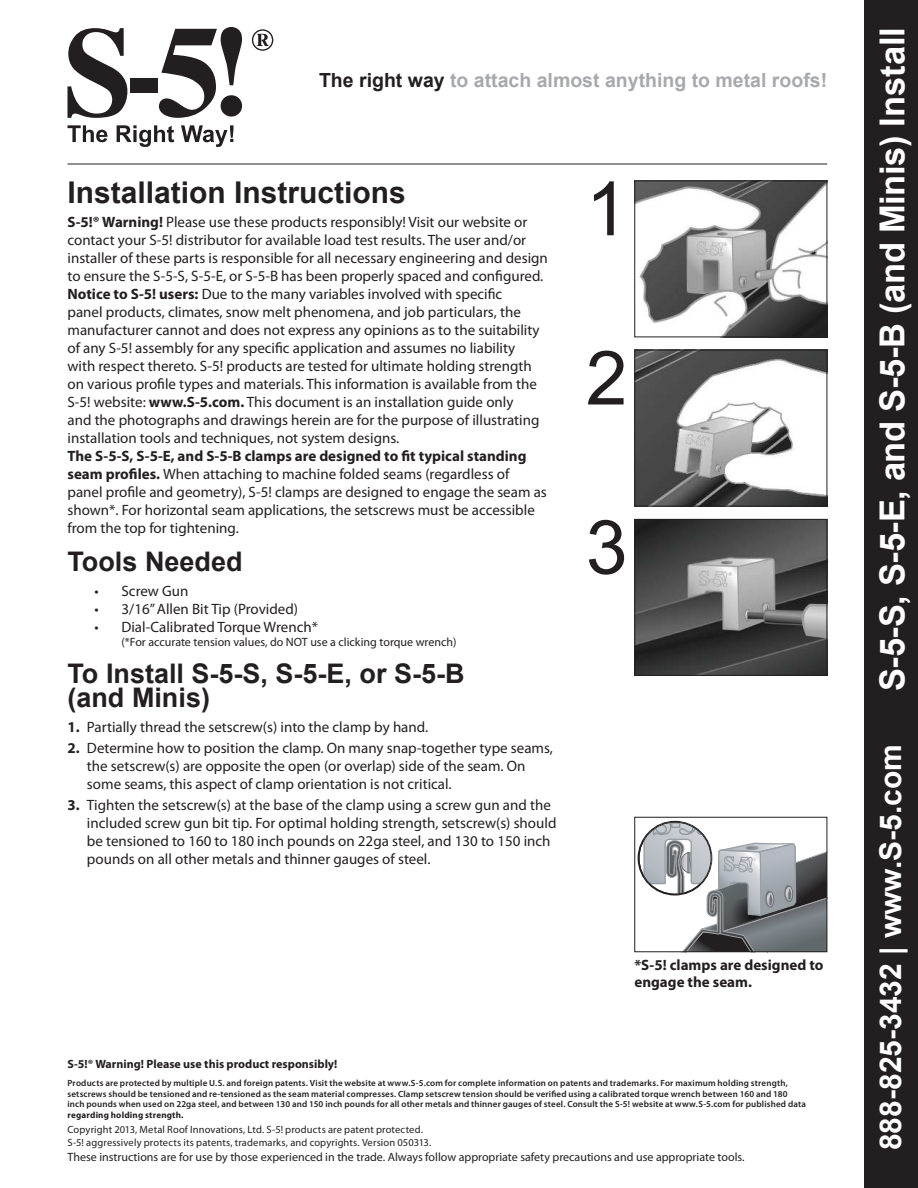
<style>
.page{position:relative;width:918px;height:1188px;background:#fff}
.page>*{position:absolute;margin:0;border:0;box-sizing:border-box;transform-origin:0 0}
.t1{font:75px "Arial";color:#231f20}
.t2{font:700 34.5px "Arial";letter-spacing:-.01em;color:#fff}
.t3{font:700 30px "Arial";color:#fff}
.t4{font:700 30px "Arial";color:#231f20}
.t5{font:700 27px/24px "Arial";color:#231f20}
.t6{font:700 19.5px "Arial";color:#a7a9ac}
.t7{font:15px/18px "Myriad Pro";color:#231f20}
.t8{font:700 15px/16.5px "Myriad Pro";color:#231f20}
.t9{font:12px "Myriad Pro";color:#231f20}
.t10{font:700 12px "Myriad Pro";color:#231f20}
.t11{font:10.5px/12.6px "Myriad Pro";letter-spacing:.01em;color:#231f20}
.t12{font:600 9px/10.8px "Myriad Pro";letter-spacing:.02em;color:#231f20}
.t13{font:700 9px "Myriad Pro";letter-spacing:.02em;color:#231f20}
.s1{color:#231f20}
.s2{font-weight:700}
</style>
<div class="page">
<div style="left:864px;top:0;width:54px;height:1188px;background:#231f20"></div>
<svg style="left:68px;top:125px;width:40px;height:17px"></svg>
<svg style="left:117px;top:125px;width:57px;height:22px"></svg>
<svg style="left:181px;top:125px;width:53px;height:22px"></svg>
<svg style="left:68px;top:28px;width:59px;height:90px"></svg>
<div style="left:131px;top:78px;width:27px;height:15px;background:#231f20"></div>
<svg style="left:159px;top:27px;width:83px;height:91px"></svg>
<svg style="left:252px;top:29px;width:21px;height:22px"></svg>
<hr style="left:68px;top:164px;width:759px;height:1px;background:#231f20">
<svg style="left:639px;top:820px;width:186px;height:130px"></svg>
<div style="left:635px;top:817px;width:192px;height:135px;border:1px solid #231f20"></div>
<img style="left:634px;top:350px;width:191px;height:156px">
<div style="left:635px;top:350px;width:192px;height:156px;border:1px solid #231f20"></div>
<img style="left:634px;top:519px;width:191px;height:157px">
<div style="left:635px;top:519px;width:192px;height:157px;border:1px solid #231f20"></div>
<img style="left:634px;top:181px;width:191px;height:156px">
<div style="left:635px;top:181px;width:192px;height:156px;border:1px solid #231f20"></div>
<h3 class="t6" style="left:319px;top:73px;width:510px"><span class="s1">The right way</span> to attach almost anything to metal roofs!</h3>
<h3 class="t4" style="left:68px;top:181px;width:340px">Installation Instructions</h3>
<p class="t7" style="left:67px;top:214px;width:482px"><span class="s2">S-5!® Warning!</span> Please use these products responsibly! Visit our website or contact your S-5! distributor for available load test results. The user and/or installer of these parts is responsible for all necessary engineering and design to ensure the S-5-S, S-5-E, or S-5-B has been properly spaced and configured.<br><span class="s2">Notice to S-5! users:</span> Due to the many variables involved with specific<br>panel products, climates, snow melt phenomena, and job particulars, the manufacturer cannot and does not express any opinions as to the suitability of any S-5! assembly for any specific application and assumes no liability<br>with respect thereto. S-5! products are tested for ultimate holding strength on various profile types and materials. This information is available from the S-5! website: <span class="s2">www.S-5.com.</span> This document is an installation guide only<br>and the photographs and drawings herein are for the purpose of illustrating installation tools and techniques, not system designs.</p>
<p class="t7" style="left:67px;top:448px;width:481px"><span class="s2">The S-5-S, S-5-E, and S-5-B clamps are designed to fit typical standing seam profiles.</span> When attaching to machine folded seams (regardless of panel profile and geometry), S-5! clamps are designed to engage the seam as shown*. For horizontal seam applications, the setscrews must be accessible from the top for tightening.</p>
<h3 class="t5" style="left:67px;top:552px;width:177px">Tools Needed</h3>
<p class="t7" style="left:94px;top:581px;width:95px">• Screw Gun</p>
<p class="t7" style="left:94px;top:599px;width:205px">• 3/16” Allen Bit Tip (Provided)</p>
<p class="t7" style="left:94px;top:617px;width:225px">• Dial-Calibrated Torque Wrench*</p>
<p class="t9" style="left:121px;top:637px;width:337px">(*For accurate tension values, do NOT use a clicking torque wrench)</p>
<h3 class="t5" style="left:67px;top:664px;width:399px">To Install S-5-S, S-5-E, or S-5-B (and Minis)</h3>
<p class="t7" style="left:67px;top:719px;width:362px"><span class="s2">1.</span> Partially thread the setscrew(s) into the clamp by hand.</p>
<p class="t7" style="left:87px;top:740px;width:467px;text-indent:-20px"><span class="s2">2.</span> Determine how to position the clamp. On many snap-together type seams, the setscrew(s) are opposite the open (or overlap) side of the seam. On some seams, this aspect of clamp orientation is not critical.</p>
<p class="t7" style="left:87px;top:797px;width:471px;text-indent:-20px"><span class="s2">3.</span> Tighten the setscrew(s) at the base of the clamp using a screw gun and the included screw gun bit tip. For optimal holding strength, setscrew(s) should be tensioned to 160 to 180 inch pounds on 22ga steel, and 130 to 150 inch pounds on all other metals and thinner gauges of steel.</p>
<h1 class="t1" style="left:586px;top:166px;width:43px">1</h1>
<h1 class="t1" style="left:586px;top:335px;width:43px">2</h1>
<h1 class="t1" style="left:586px;top:504px;width:43px">3</h1>
<p class="t8" style="left:634px;top:958px;width:190px">*S-5! clamps are designed to engage the seam.</p>
<p class="t10" style="left:68px;top:1059px;width:271px">S-5!® Warning! Please use this product responsibly!</p>
<p class="t12" style="left:68px;top:1078px;width:740px">Products are protected by multiple U.S. and foreign patents. Visit the website at www.S-5.com for complete information on patents and trademarks. For maximum holding strength, setscrews should be tensioned and re-tensioned as the seam material compresses. Clamp setscrew tension should be verified using a calibrated torque wrench between 160 and 180 inch pounds when used on 22ga steel, and between 130 and 150 inch pounds for all other metals and thinner gauges of steel. Consult the S-5! website at www.S-5.com for published data</p>
<p class="t13" style="left:68px;top:1112px;width:118px">regarding holding strength.</p>
<p class="t11" style="left:68px;top:1124px;width:365px">Copyright 2013, Metal Roof Innovations, Ltd. S-5! products are patent protected.<br>S-5! aggressively protects its patents, trademarks, and copyrights. Version 050313.</p>
<p class="t9" style="left:68px;top:1152px;width:679px">These instructions are for use by those experienced in the trade. Always follow appropriate safety precautions and use appropriate tools.</p>
<h2 class="t2" style="left:879px;top:691px;width:666px;rotate:-90deg">S-5-S, S-5-E, and S-5-B (and Minis) Install</h2>
<h3 class="t3" style="left:879px;top:1150px;width:407px;rotate:-90deg">888-825-3432 | www.S-5.com</h3>
</div>
